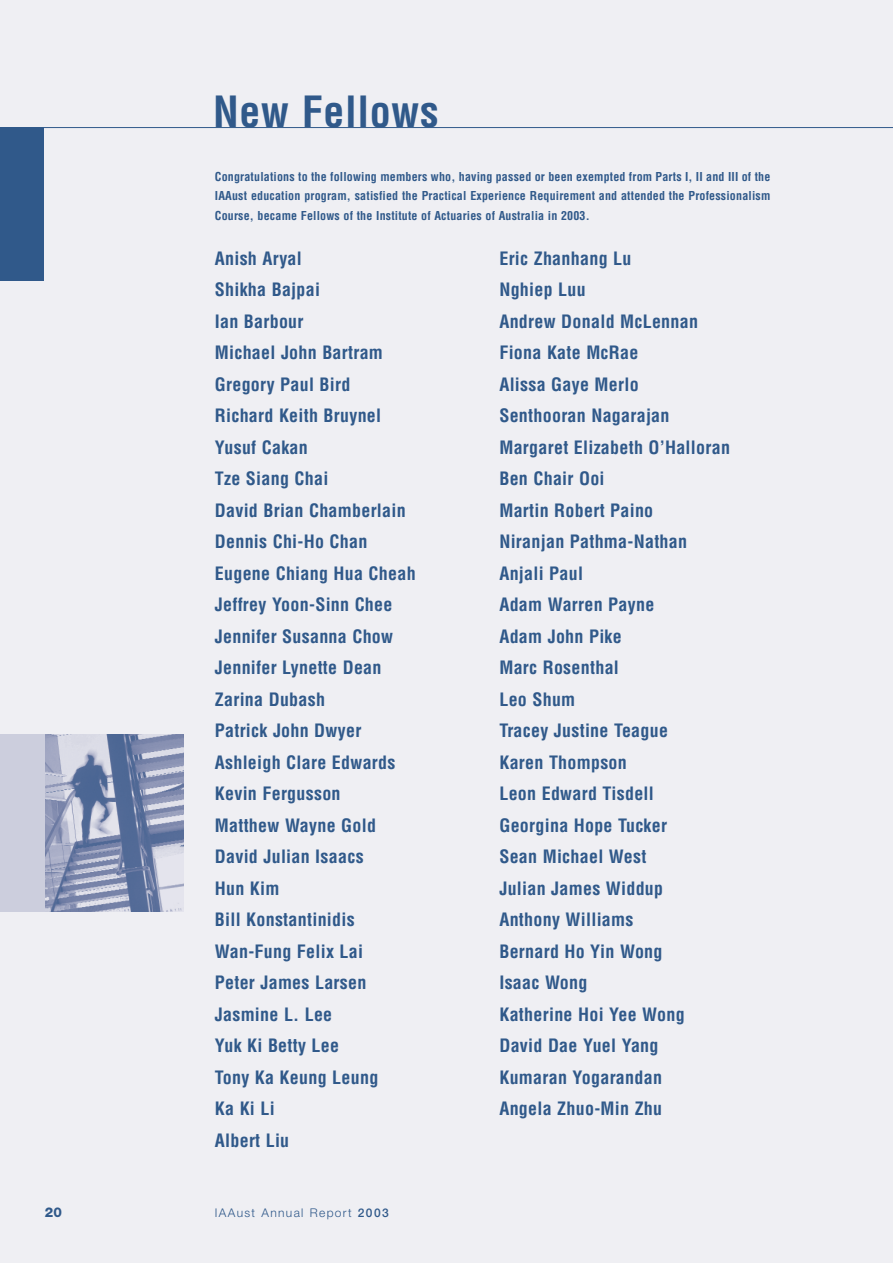
<style>
.page{position:relative;width:893px;height:1263px;background:#fff}
.page>*{position:absolute;margin:0;border:0;box-sizing:border-box;transform-origin:0 0}
.t1{font:700 condensed 42px "Helvetica";letter-spacing:.015em;color:#30598a}
.t2{font:700 condensed 18px/31.5px "Helvetica";letter-spacing:.015em;color:#30598a}
.t3{font:800 13.5px "Helvetica Neue";color:#30598a}
.t4{font:700 condensed 12px/19.5px "Helvetica";letter-spacing:.015em;color:#30598a;text-align:justify}
.t5{font:300 12px "Helvetica Neue";letter-spacing:.11em;color:#30598a}
.s1{font-weight:500}
</style>
<div class="page">
<div style="left:0;top:0;width:892px;height:1263px;background:#efeff3"></div>
<hr style="left:0;top:127px;width:892px;height:1px;background:#30598a">
<div style="left:0;top:128px;width:43px;height:153px;background:#30598a"></div>
<div style="left:0;top:734px;width:46px;height:178px;background:#cccedd"></div>
<img style="left:46px;top:734px;width:137px;height:178px">
<h1 class="t1" style="left:213px;top:96px;width:227px">New Fellows</h1>
<p class="t4" style="left:215px;top:167px;width:557px">Congratulations to the following members who, having passed or been exempted from Parts I, II and III of the IAAust education program, satisfied the Practical Experience Requirement and attended the Professionalism Course, became Fellows of the Institute of Actuaries of Australia in 2003.</p>
<p class="t2" style="left:215px;top:244px;width:202px">Anish Aryal<br>Shikha Bajpai<br>Ian Barbour<br>Michael John Bartram<br>Gregory Paul Bird<br>Richard Keith Bruynel<br>Yusuf Cakan<br>Tze Siang Chai<br>David Brian Chamberlain<br>Dennis Chi-Ho Chan<br>Eugene Chiang Hua Cheah<br>Jeffrey Yoon-Sinn Chee<br>Jennifer Susanna Chow<br>Jennifer Lynette Dean<br>Zarina Dubash<br>Patrick John Dwyer<br>Ashleigh Clare Edwards<br>Kevin Fergusson<br>Matthew Wayne Gold<br>David Julian Isaacs<br>Hun Kim<br>Bill Konstantinidis<br>Wan-Fung Felix Lai<br>Peter James Larsen<br>Jasmine L. Lee<br>Yuk Ki Betty Lee<br>Tony Ka Keung Leung<br>Ka Ki Li<br>Albert Liu</p>
<p class="t2" style="left:499px;top:244px;width:232px">Eric Zhanhang Lu<br>Nghiep Luu<br>Andrew Donald McLennan<br>Fiona Kate McRae<br>Alissa Gaye Merlo<br>Senthooran Nagarajan<br>Margaret Elizabeth O’Halloran<br>Ben Chair Ooi<br>Martin Robert Paino<br>Niranjan Pathma-Nathan<br>Anjali Paul<br>Adam Warren Payne<br>Adam John Pike<br>Marc Rosenthal<br>Leo Shum<br>Tracey Justine Teague<br>Karen Thompson<br>Leon Edward Tisdell<br>Georgina Hope Tucker<br>Sean Michael West<br>Julian James Widdup<br>Anthony Williams<br>Bernard Ho Yin Wong<br>Isaac Wong<br>Katherine Hoi Yee Wong<br>David Dae Yuel Yang<br>Kumaran Yogarandan<br>Angela Zhuo-Min Zhu</p>
<p class="t3" style="left:45px;top:1208px;width:19px">20</p>
<p class="t5" style="left:215px;top:1208px;width:175px">IAAust Annual Report <span class="s1">2003</span></p>
</div>
